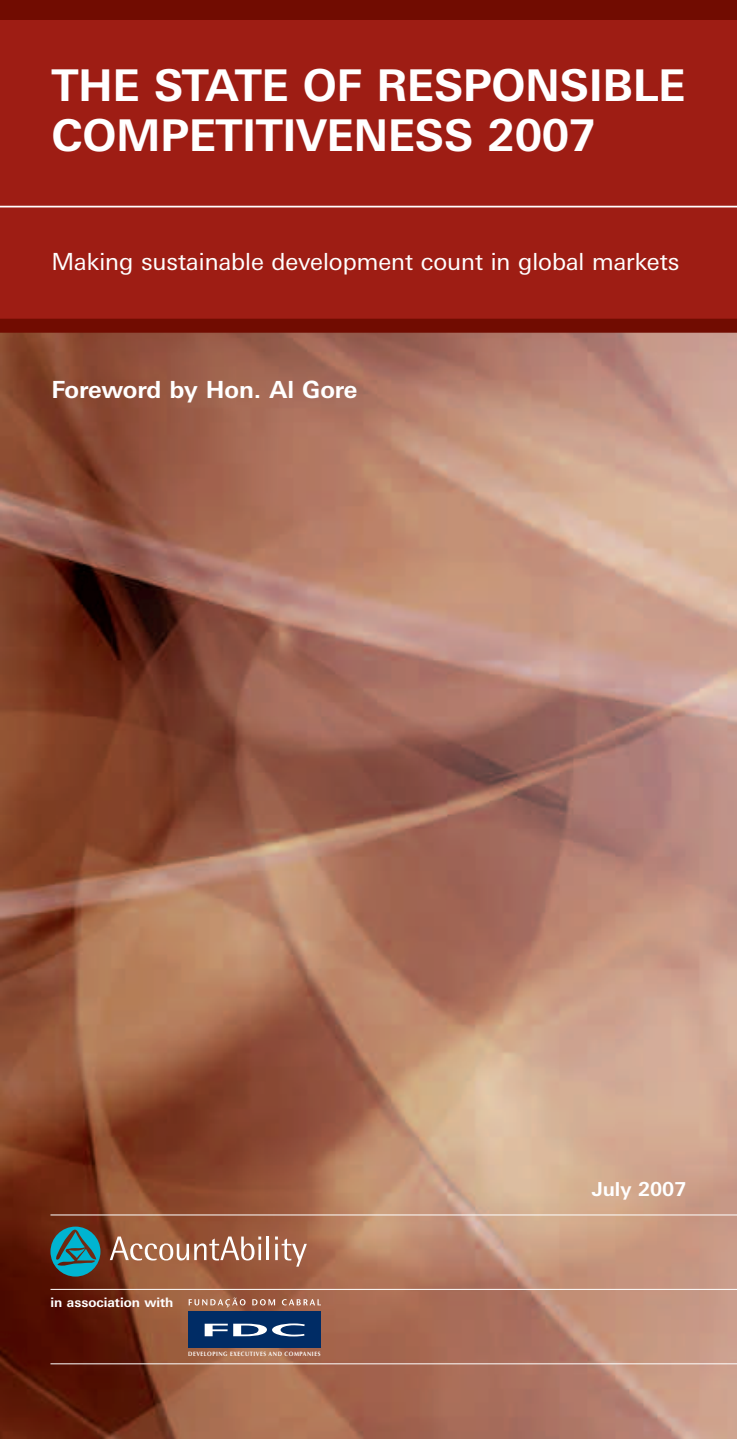
<style>
.page{position:relative;width:737px;height:1439px;background:#fff}
.page>*{position:absolute;margin:0;border:0;box-sizing:border-box;transform-origin:0 0}
.t1{font:700 43.75px/50.8px "Linotype Univers Basic";letter-spacing:-.01em;color:#fff}
.t2{font:23.62px "Linotype Univers Basic";color:#fff}
.t3{font:700 23.62px "Linotype Univers Basic";letter-spacing:-.01em;color:#fff}
.t4{font:700 19.25px "Linotype Univers Basic";color:#fff}
.t5{font:700 13.12px "Linotype Univers Basic";color:#fff}
.t6{font:700 6.3px "Optima";letter-spacing:.095em;color:#fff;scale:.89 1}
</style>
<div class="page">
<img style="left:0;top:333px;width:737px;height:1106px">
<div style="left:0;top:0;width:737px;height:326px;background:#9e1d14"></div>
<div style="left:0;top:319px;width:737px;height:14px;background:#710c01"></div>
<hr style="left:0;top:206px;width:737px;height:1px;background:#fff">
<div style="left:0;top:0;width:737px;height:20px;background:#710c01"></div>
<hr style="left:50px;top:1214px;width:687px;height:1px;background:#fff">
<hr style="left:50px;top:1289px;width:687px;height:1px;background:#fff">
<hr style="left:50px;top:1363px;width:687px;height:1px;background:#fff">
<div style="left:188px;top:1311px;width:133px;height:37px;background:#002c65"></div>
<svg style="left:205px;top:1323px;width:100px;height:13px"></svg>
<svg style="left:189px;top:1297px;width:56px;height:10px"></svg>
<svg style="left:252px;top:1299px;width:23px;height:6px"></svg>
<svg style="left:282px;top:1299px;width:39px;height:6px"></svg>
<svg style="left:110px;top:1236px;width:151px;height:24px"></svg>
<hr style="left:267px;top:1236px;width:2px;height:24px;background:#fff">
<svg style="left:275px;top:1236px;width:32px;height:30px"></svg>
<svg style="left:50px;top:1226px;width:50px;height:50px;background:#2a7a83"></svg>
<h1 class="t1" style="left:51px;top:64px;width:635px">THE STATE OF RESPONSIBLE<br>COMPETITIVENESS 2007</h1>
<p class="t2" style="left:51px;top:253px;width:629px">Making sustainable development count in global markets</p>
<p class="t3" style="left:51px;top:381px;width:308px">Foreword by Hon. Al Gore</p>
<p class="t5" style="left:50px;top:1297px;width:124px">in association with</p>
<p class="t6" style="left:188px;top:1350px;width:150px">DEVELOPING EXECUTIVES AND COMPANIES</p>
<p class="t4" style="left:591px;top:1182px;width:96px">July 2007</p>
</div>
